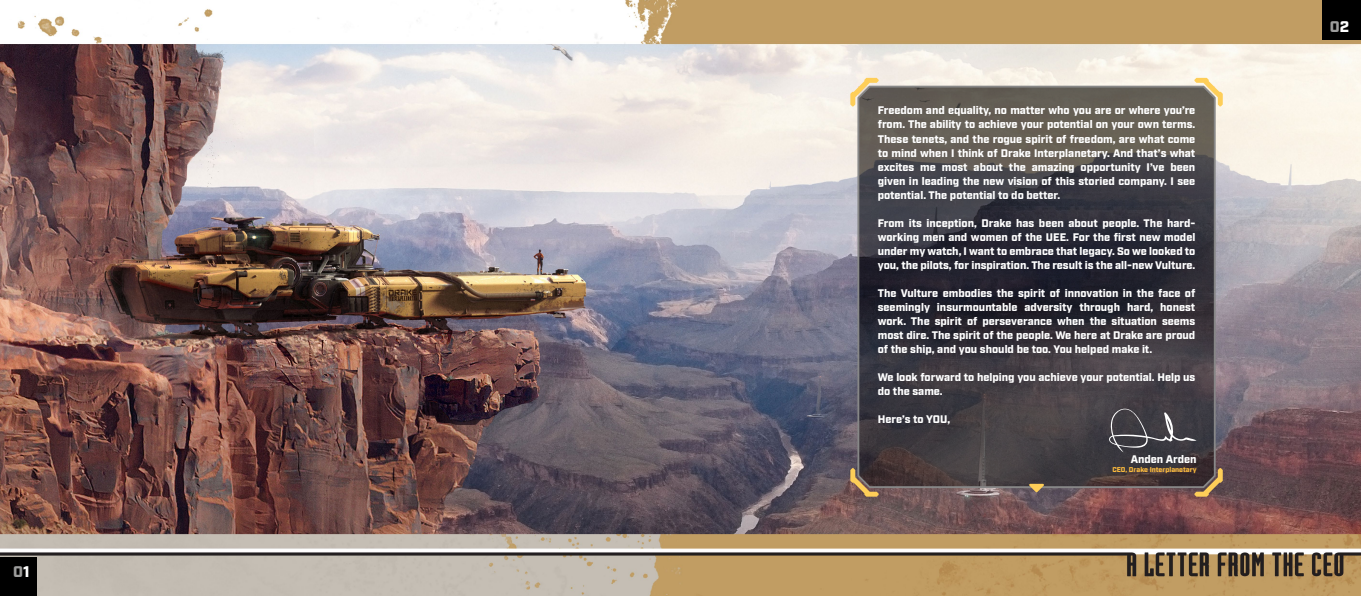
<style>
.page{position:relative;width:1361px;height:596px;background:#fff}
.page>*{position:absolute;margin:0;border:0;box-sizing:border-box;transform-origin:0 0}
.t1{font:900 15.4px "Industry";color:#9d9d9c}
.t2{font:900 11px/14px "Industry";color:#fff;text-align:justify}
.t3{font:900 7px "Industry";color:#fbba3d}
.s1{color:#fff}
</style>
<div class="page">
<img style="left:0;top:0;width:1361px;height:595px">
<div style="left:0;top:557px;width:37px;height:38px;background:#000"></div>
<div style="left:1322px;top:0;width:39px;height:40px;background:#000"></div>
<svg style="left:856px;top:84px;width:360px;height:404px;background:#413e42"></svg>
<svg style="left:1194px;top:468px;width:28px;height:28px"></svg>
<svg style="left:850px;top:78px;width:28px;height:28px"></svg>
<svg style="left:1194px;top:78px;width:28px;height:28px"></svg>
<svg style="left:850px;top:468px;width:28px;height:28px"></svg>
<svg style="left:1029px;top:483px;width:15px;height:9px"></svg>
<svg style="left:1108px;top:408px;width:88px;height:44px;background:#4f4d53"></svg>
<h1 class="t1" style="left:13px;top:561px;width:18px">0<span class="s1">1</span></h1>
<p class="t2" style="left:878px;top:104px;width:319px">Freedom and equality, no matter who you are or where you’re from. The ability to achieve your potential on your own terms.<br>These tenets, and the rogue spirit of freedom, are what come to mind when I think of Drake Interplanetary. And that’s what excites me most about the amazing opportunity I’ve been given in leading the new vision of this storied company. I see potential. The potential to do better.</p>
<p class="t2" style="left:878px;top:216px;width:319px">From its inception, Drake has been about people. The hard&shy;working men and women of the UEE. For the first new model under my watch, I want to embrace that legacy. So we looked to you, the pilots, for inspiration. The result is the all-new Vulture.</p>
<p class="t2" style="left:878px;top:286px;width:319px">The Vulture embodies the spirit of innovation in the face of seemingly insurmountable adversity through hard, honest work. The spirit of perseverance when the situation seems most dire. The spirit of the people. We here at Drake are proud of the ship, and you should be too. You helped make it.</p>
<p class="t2" style="left:878px;top:370px;width:319px">We look forward to helping you achieve your potential. Help us do the same.</p>
<p class="t2" style="left:878px;top:412px;width:74px">Here’s to YOU,</p>
<p class="t2" style="left:1130px;top:453px;width:67px">Anden Arden</p>
<p class="t3" style="left:1112px;top:465px;width:86px">CEO, Drake Interplanetary</p>
<h1 class="t1" style="left:1330px;top:17px;width:21px">0<span class="s1">2</span></h1>
</div>
